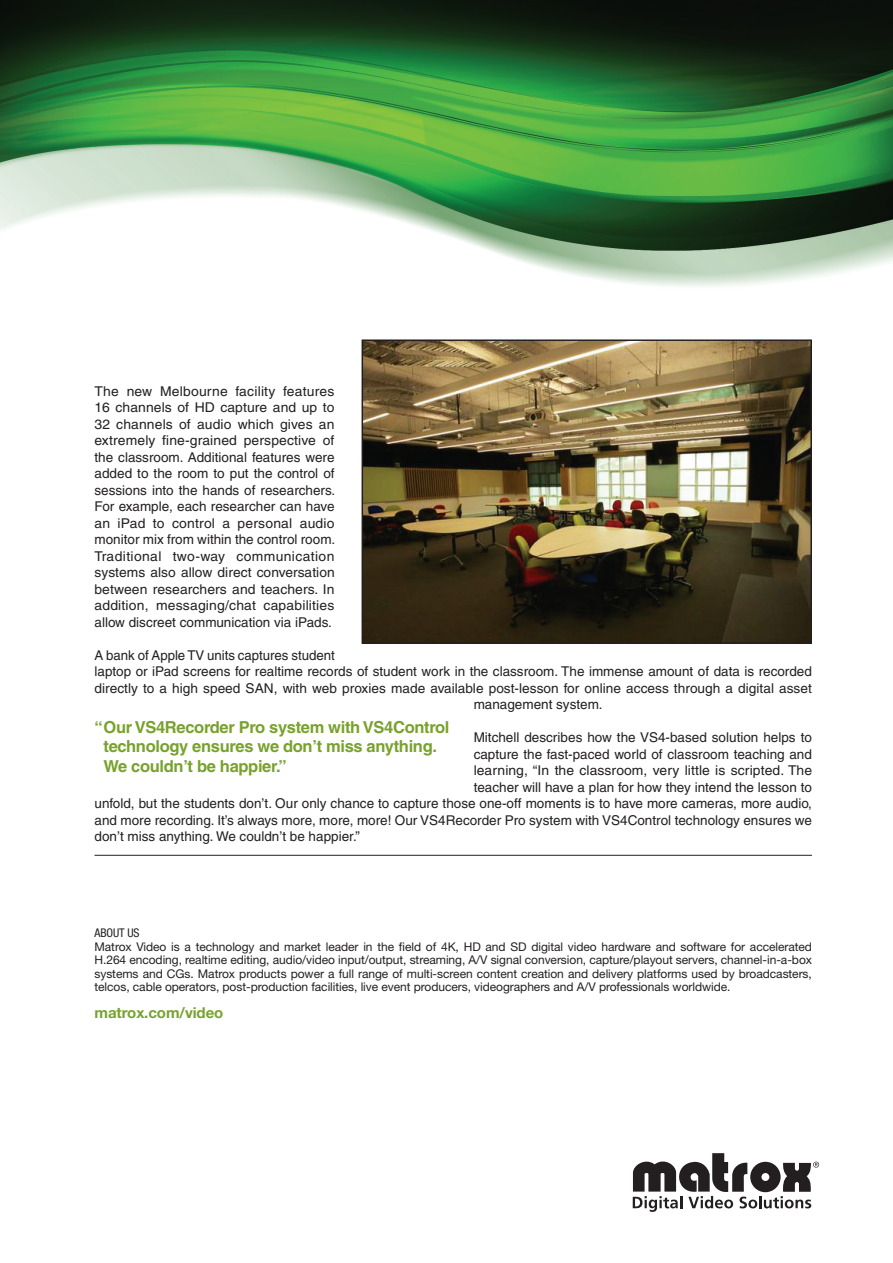
<style>
.page{position:relative;width:893px;height:1263px;background:#fff}
.page>*{position:absolute;margin:0;border:0;box-sizing:border-box;transform-origin:0 0}
.t1{font:700 16.5px/19.5px "Helvetica";letter-spacing:-.02em;color:#78a22d}
.t2{font:700 15px "Helvetica Neue";letter-spacing:-.005em;color:#78a22d}
.t3{font:13.5px/16.5px "Helvetica";color:#231f20;text-align:justify}
.t4{font:12px/13.5px "Helvetica Neue";letter-spacing:-.005em;color:#231f20;text-align:justify}
.t5{font:condensed 12px "Helvetica Neue";letter-spacing:-.01em;color:#231f20}
</style>
<div class="page">
<hr style="left:94px;top:855px;width:718px;height:1px;background:#231f20">
<img style="left:364px;top:341px;width:446px;height:301px">
<div style="left:362px;top:339px;width:450px;height:305px;border:1px solid #231f20"></div>
<svg style="left:633px;top:1153px;width:186px;height:59px"></svg>
<img style="left:0;top:0;width:893px;height:287px">
<p class="t3" style="left:94px;top:383px;width:242px">The new Melbourne facility features 16 channels of HD capture and up to 32 channels of audio which gives an extremely fine-grained perspective of the classroom. Additional features were added to the room to put the control of sessions into the hands of researchers.<br>For example, each researcher can have an iPad to control a personal audio monitor mix from within the control room.<br>Traditional two-way communication systems also allow direct conversation between researchers and teachers. In addition, messaging/chat capabilities allow discreet communication via iPads.</p>
<p class="t3" style="left:94px;top:647px;width:242px">A bank of Apple TV units captures student</p>
<p class="t3" style="left:94px;top:663px;width:719px">laptop or iPad screens for realtime records of student work in the classroom. The immense amount of data is recorded</p>
<p class="t3" style="left:94px;top:680px;width:719px">directly to a high speed SAN, with web proxies made available post-lesson for online access through a digital asset</p>
<p class="t3" style="left:474px;top:696px;width:131px">management system.</p>
<p class="t3" style="left:474px;top:729px;width:340px">Mitchell describes how the VS4-based solution helps to</p>
<p class="t3" style="left:474px;top:746px;width:340px">capture the fast-paced world of classroom teaching and</p>
<p class="t3" style="left:474px;top:762px;width:340px">learning, “In the classroom, very little is scripted. The</p>
<p class="t3" style="left:474px;top:779px;width:340px">teacher will have a plan for how they intend the lesson to</p>
<p class="t3" style="left:95px;top:795px;width:719px">unfold, but the students don’t. Our only chance to capture those one-off moments is to have more cameras, more audio,</p>
<p class="t3" style="left:95px;top:812px;width:719px">and more recording. It’s always more, more, more! Our VS4Recorder Pro system with VS4Control technology ensures we</p>
<p class="t3" style="left:95px;top:828px;width:267px">don’t miss anything. We couldn’t be happier.”</p>
<p class="t1" style="left:103px;top:717px;width:347px;text-indent:-9px">“Our VS4Recorder Pro system with VS4Control technology ensures we don’t miss anything.<br>We couldn’t be happier.”</p>
<p class="t5" style="left:94px;top:926px;width:46px">ABOUT US</p>
<p class="t4" style="left:94px;top:939px;width:719px">Matrox Video is a technology and market leader in the field of 4K, HD and SD digital video hardware and software for accelerated H.264 encoding, realtime editing, audio/video input/output, streaming, A/V signal conversion, capture/playout servers, channel-in-a-box systems and CGs. Matrox products power a full range of multi-screen content creation and delivery platforms used by broadcasters, telcos, cable operators, post-production facilities, live event producers, videographers and A/V professionals worldwide.</p>
<p class="t2" style="left:94px;top:1004px;width:130px">matrox.com/video</p>
</div>
